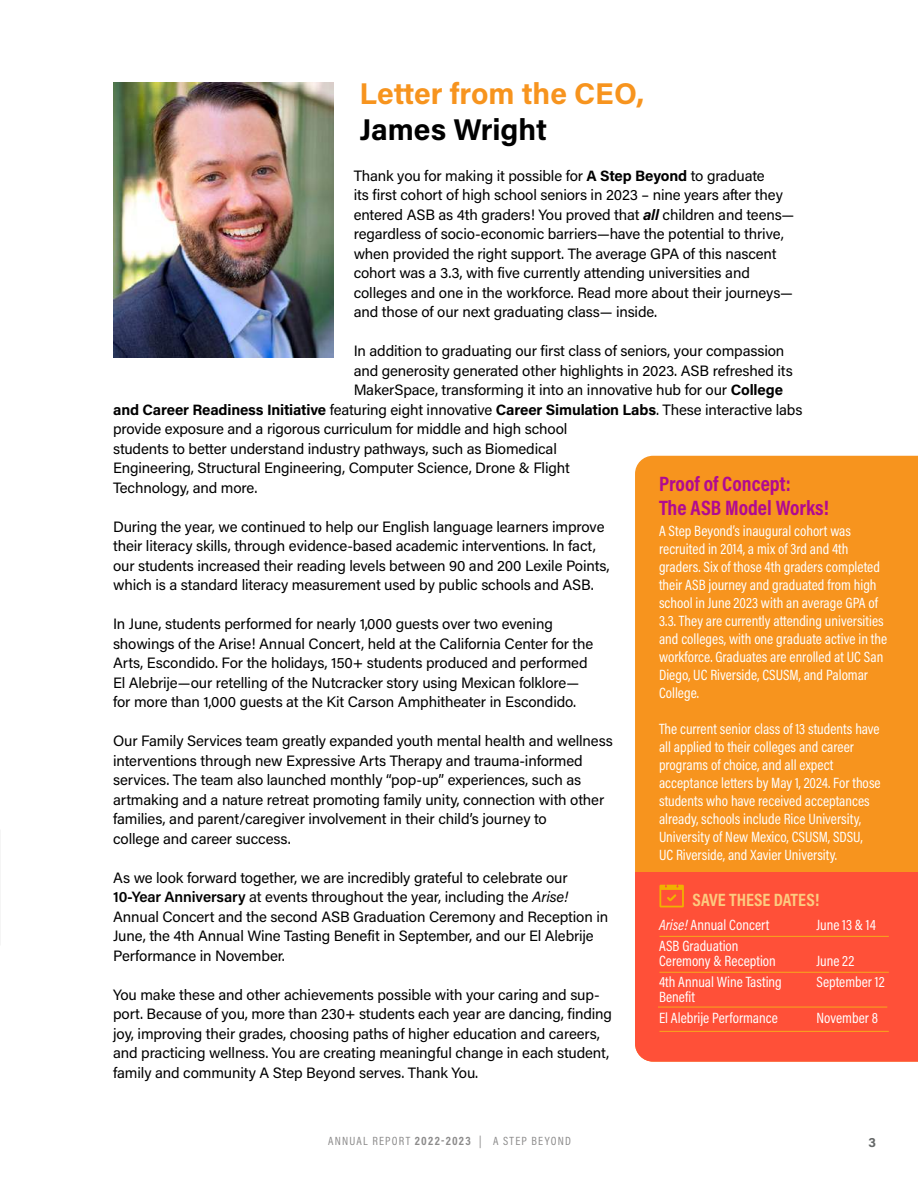
<style>
.page{position:relative;width:918px;height:1188px;background:#fff}
.page>*{position:absolute;margin:0;border:0;box-sizing:border-box;transform-origin:0 0}
.t1{font:700 30px "Acumin Pro";letter-spacing:-.005em;color:#f7941e}
.t2{font:700 30px "Acumin Pro";color:#000}
.t3{font:700 21px/24px "Acumin Pro Cond";color:#b10a91}
.t4{font:700 18px "Acumin Pro Cond";color:#fccb80}
.t5{font:15px/19.5px "Acumin Pro";letter-spacing:-.01em;color:#000}
.t6{font:15px/18px "Acumin Pro Cond";color:#fff}
.t7{font:700 15px "Acumin Pro";letter-spacing:-.01em;color:#000}
.t8{font:700 13.5px "Acumin Pro";color:#656868}
.t9{font:12px "Acumin Pro Cond";letter-spacing:.1em;color:#8c8b8b}
.s1{font-weight:700}
.s2{font-weight:700;font-style:italic}
.s3{font-weight:400}
.s4{font-weight:600}
.s5{font-style:italic}
</style>
<div class="page">
<div style="left:635px;top:456px;width:283px;height:416px;background:#f7941e"></div>
<div style="left:635px;top:872px;width:283px;height:190px;background:#ff5038"></div>
<img style="left:113px;top:82px;width:220px;height:276px">
<hr style="left:659px;top:936px;width:230px;height:1px;background:#f8a91b">
<hr style="left:659px;top:972px;width:230px;height:1px;background:#f8a91b">
<hr style="left:658px;top:1007px;width:229px;height:1px;background:#f8a91b">
<hr style="left:659px;top:1031px;width:230px;height:1px;background:#f8a91b">
<svg style="left:659px;top:885px;width:25px;height:22px"></svg>
<h1 class="t1" style="left:360px;top:73px;width:286px">Letter from the CEO,</h1>
<h1 class="t2" style="left:360px;top:109px;width:189px">James Wright</h1>
<p class="t5" style="left:354px;top:165px;width:442px">Thank you for making it possible for <span class="s1">A Step Beyond</span> to graduate<br>its first cohort of high school seniors in 2023 – nine years after they entered ASB as 4th graders! You proved that <span class="s2">all</span> children and teens— regardless of socio-economic barriers—have the potential to thrive, when provided the right support. The average GPA of this nascent cohort was a 3.3, with five currently attending universities and colleges and one in the workforce. Read more about their journeys— and those of our next graduating class— inside.</p>
<p class="t5" style="left:354px;top:341px;width:432px">In addition to graduating our first class of seniors, your compassion</p>
<p class="t5" style="left:354px;top:360px;width:441px">and generosity generated other highlights in 2023. ASB refreshed its</p>
<p class="t5" style="left:354px;top:380px;width:431px">MakerSpace, transforming it into an innovative hub for our <span class="s1">College</span></p>
<p class="t7" style="left:113px;top:399px;width:691px">and Career Readiness Initiative <span class="s3">featuring eight innovative</span> Career Simulation Labs<span class="s3">. These interactive labs</span></p>
<p class="t5" style="left:113px;top:419px;width:456px">provide exposure and a rigorous curriculum for middle and high school</p>
<p class="t5" style="left:113px;top:438px;width:445px">students to better understand industry pathways, such as Biomedical</p>
<p class="t5" style="left:113px;top:458px;width:458px">Engineering, Structural Engineering, Computer Science, Drone &amp; Flight</p>
<p class="t5" style="left:113px;top:477px;width:146px">Technology, and more.</p>
<p class="t5" style="left:113px;top:516px;width:498px">During the year, we continued to help our English language learners improve their literacy skills, through evidence-based academic interventions. In fact, our students increased their reading levels between 90 and 200 Lexile Points, which is a standard literacy measurement used by public schools and ASB.</p>
<p class="t5" style="left:113px;top:614px;width:482px">In June, students performed for nearly 1,000 guests over two evening showings of the Arise! Annual Concert, held at the California Center for the Arts, Escondido. For the holidays, 150+ students produced and performed El Alebrije—our retelling of the Nutcracker story using Mexican folklore— for more than 1,000 guests at the Kit Carson Amphitheater in Escondido.</p>
<p class="t5" style="left:113px;top:731px;width:501px">Our Family Services team greatly expanded youth mental health and wellness interventions through new Expressive Arts Therapy and trauma-informed services. The team also launched monthly “pop-up” experiences, such as artmaking and a nature retreat promoting family unity, connection with other families, and parent/caregiver involvement in their child’s journey to<br>college and career success.</p>
<p class="t5" style="left:113px;top:867px;width:497px">As we look forward together, we are incredibly grateful to celebrate our <span class="s4">10-Year Anniversary</span> at events throughout the year, including the <span class="s5">Arise!<br></span>Annual Concert and the second ASB Graduation Ceremony and Reception in June, the 4th Annual Wine Tasting Benefit in September, and our El Alebrije Performance in November.</p>
<p class="t5" style="left:113px;top:984px;width:501px">You make these and other achievements possible with your caring and sup&shy;port. Because of you, more than 230+ students each year are dancing, finding joy, improving their grades, choosing paths of higher education and careers, and practicing wellness. You are creating meaningful change in each student, family and community A Step Beyond serves. Thank You.</p>
<h2 class="t3" style="left:659px;top:471px;width:172px">Proof of Concept:<br>The ASB Model Works!</h2>
<p class="t6" style="left:659px;top:521px;width:230px">A Step Beyond’s inaugural cohort was recruited in 2014, a mix of 3rd and 4th graders. Six of those 4th graders completed their ASB journey and graduated from high school in June 2023 with an average GPA of 3.3. They are currently attending universities and colleges, with one graduate active in the workforce. Graduates are enrolled at UC San Diego, UC Riverside, CSUSM, and Palomar College.</p>
<p class="t6" style="left:659px;top:719px;width:223px">The current senior class of 13 students have all applied to their colleges and career programs of choice, and all expect acceptance letters by May 1, 2024. For those students who have received acceptances already, schools include Rice University, University of New Mexico, CSUSM, SDSU,<br>UC Riverside, and Xavier University.</p>
<p class="t4" style="left:693px;top:888px;width:128px">SAVE THESE DATES!</p>
<p class="t6" style="left:659px;top:916px;width:112px"><span class="s5">Arise!</span> Annual Concert</p>
<p class="t6" style="left:817px;top:916px;width:61px">June 13 &amp; 14</p>
<p class="t6" style="left:659px;top:938px;width:118px;line-height:15px">ASB Graduation<br>Ceremony &amp; Reception</p>
<p class="t6" style="left:817px;top:952px;width:39px">June 22</p>
<p class="t6" style="left:659px;top:973px;width:124px">4th Annual Wine Tasting</p>
<p class="t6" style="left:817px;top:973px;width:69px">September 12</p>
<p class="t6" style="left:659px;top:986px;width:120px;line-height:21px">Benefit<br>El Alebrije Performance</p>
<p class="t6" style="left:817px;top:1009px;width:63px">November 8</p>
<p class="t9" style="left:328px;top:1134px;width:244px">ANNUAL REPORT <span class="s1">2022-2023</span> | A STEP BEYOND</p>
<p class="t8" style="left:868px;top:1132px;width:9px">3</p>
</div>
